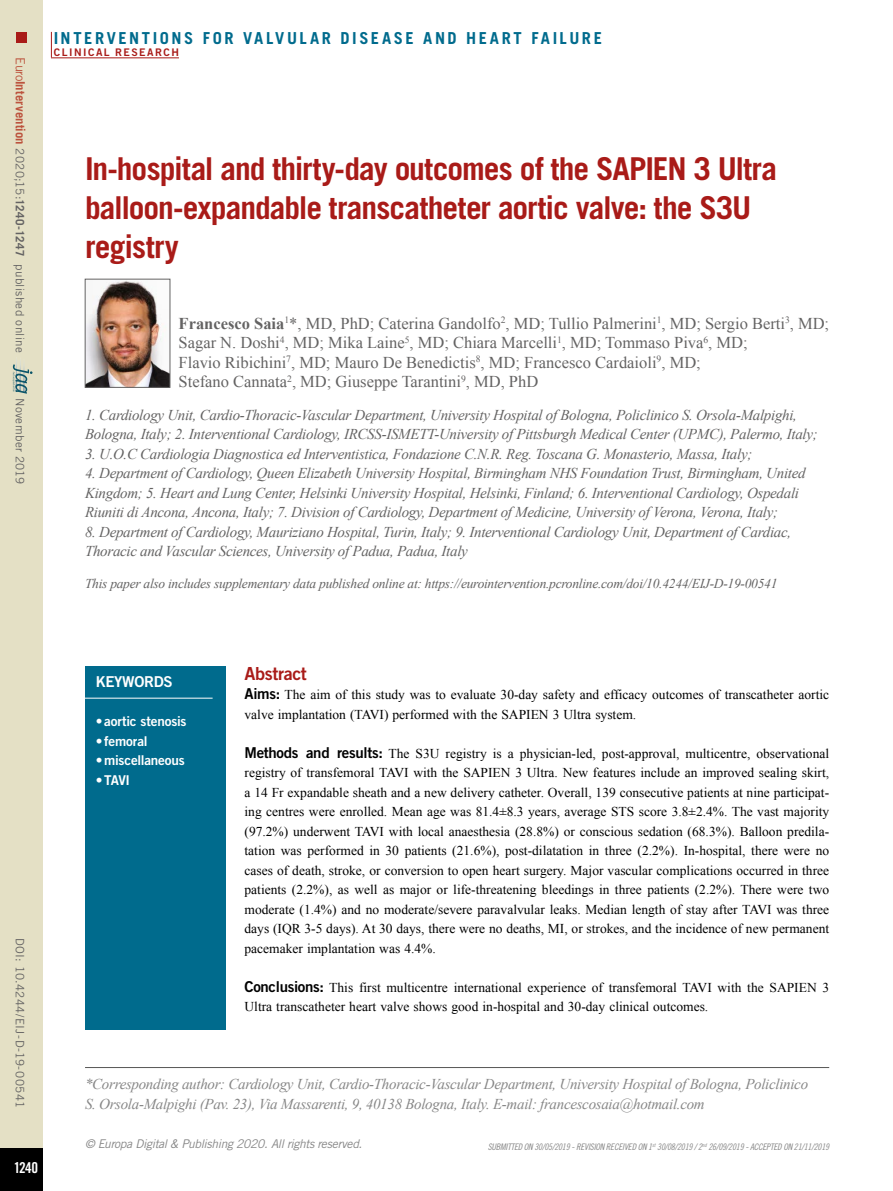
<style>
.page{position:relative;width:893px;height:1191px;background:#fff}
.page>*{position:absolute;margin:0;border:0;box-sizing:border-box;transform-origin:0 0}
.t1{font:700 31.5px/39px "Trade Gothic LT Std";letter-spacing:-.03em;color:#a91b18}
.t2{font:18px "Trade Gothic LT Std Bd 2";letter-spacing:-.02em;color:#a91b18}
.t3{font:16.5px/19.5px "Times New Roman";color:#646363}
.t4{font:700 16.5px "Trade Gothic LT Std";letter-spacing:.155em;color:#006b8d}
.t5{font:italic 15px/19.5px "Times New Roman";letter-spacing:-.02em;color:#646363}
.t6{font:italic 15px/19.5px "Times New Roman";letter-spacing:-.02em;color:#878787}
.t7{font:15px "Trade Gothic LT Std Bd 2";letter-spacing:-.02em;color:#fff}
.t8{font:13.5px/19.5px "Times New Roman";color:#000}
.t9{font:italic 13.5px "Times New Roman";letter-spacing:-.02em;color:#646363}
.t10{font:13.5px "Trade Gothic LT Std Bd 2";letter-spacing:-.015em;color:#fff}
.t11{font:13.5px "Trade Gothic LT Std Bd Cn 20";color:#fff}
.t12{font:italic 12px "Trade Gothic LT Std";letter-spacing:-.03em;color:#878787}
.t13{font:11.7px "Trade Gothic LT Std";letter-spacing:.03em;color:#646363}
.t14{font:10.5px "Trade Gothic LT Std Bd 2";letter-spacing:.14em;color:#a91b18}
.t15{font:9px "Trade Gothic LT Std Cn 18 Obl";letter-spacing:-.02em;color:#878787}
.s1{font-size:12.75px;color:#bc533d}
.s2{font-weight:700;font-size:12.75px;color:#bc533d}
.s3{font-weight:700}
.s4{font-family:"ITC Kabel Std";font-weight:500;font-size:15px}
.s5{font-family:"Trade Gothic LT Std Bd 2";font-size:15px}
</style>
<div class="page">
<div style="left:0;top:0;width:43px;height:1191px;background:#e4e0c5"></div>
<div style="left:0;top:1148px;width:43px;height:43px;background:#000"></div>
<div style="left:16px;top:32px;width:10px;height:10px;background:#a91b18"></div>
<svg style="left:12px;top:364px;width:21px;height:30px"></svg>
<svg style="left:51px;top:32px;width:1px;height:25px"></svg>
<hr style="left:51px;top:57px;width:128px;height:1px;background:#a91b18">
<hr style="left:85px;top:1067px;width:744px;height:1px;background:#575756">
<div style="left:85px;top:665px;width:140px;height:364px;background:#006b8d"></div>
<hr style="left:83px;top:698px;width:130px;height:1px;background:#fff">
<img style="left:87px;top:281px;width:81px;height:104px">
<div style="left:85px;top:279px;width:85px;height:108px;border:1px solid #646363"></div>
<p class="t13" style="left:27px;top:57px;width:297px;rotate:90deg"><span class="s1">Euro</span><span class="s2">Intervention</span> 2020;15:<span class="s3">1240-1247</span> published online</p>
<p class="t13" style="left:27px;top:398px;width:88px;rotate:90deg">November 2019</p>
<p class="t4" style="left:54px;top:28px;width:550px">INTERVENTIONS FOR VALVULAR DISEASE AND HEART FAILURE</p>
<p class="t14" style="left:54px;top:45px;width:127px">CLINICAL RESEARCH</p>
<h1 class="t1" style="left:85px;top:149px;width:694px">In-hospital and thirty-day outcomes of the SAPIEN 3 Ultra balloon-expandable transcatheter aortic valve: the S3U registry</h1>
<p class="t3" style="left:179px;top:313px;width:652px"><span class="s3">Francesco Saia</span><sup>1</sup>*, MD, PhD; Caterina Gandolfo<sup>2</sup>, MD; Tullio Palmerini<sup>1</sup>, MD; Sergio Berti<sup>3</sup>, MD; Sagar N. Doshi<sup>4</sup>, MD; Mika Laine<sup>5</sup>, MD; Chiara Marcelli<sup>1</sup>, MD; Tommaso Piva<sup>6</sup>, MD;<br>Flavio Ribichini<sup>7</sup>, MD; Mauro De Benedictis<sup>8</sup>, MD; Francesco Cardaioli<sup>9</sup>, MD;<br>Stefano Cannata<sup>2</sup>, MD; Giuseppe Tarantini<sup>9</sup>, MD, PhD</p>
<p class="t5" style="left:85px;top:404px;width:734px">1. Cardiology Unit, Cardio-Thoracic-Vascular Department, University Hospital of Bologna, Policlinico S. Orsola-Malpighi,<br>Bologna, Italy; 2. Interventional Cardiology, IRCSS-ISMETT-University of Pittsburgh Medical Center (UPMC), Palermo, Italy;</p>
<p class="t5" style="left:85px;top:443px;width:669px">3. U.O.C Cardiologia Diagnostica ed Interventistica, Fondazione C.N.R. Reg. Toscana G. Monasterio, Massa, Italy;</p>
<p class="t5" style="left:85px;top:463px;width:722px">4. Department of Cardiology, Queen Elizabeth University Hospital, Birmingham NHS Foundation Trust, Birmingham, United<br>Kingdom; 5. Heart and Lung Center, Helsinki University Hospital, Helsinki, Finland; 6. Interventional Cardiology, Ospedali<br>Riuniti di Ancona, Ancona, Italy; 7. Division of Cardiology, Department of Medicine, University of Verona, Verona, Italy;</p>
<p class="t5" style="left:85px;top:521px;width:708px">8. Department of Cardiology, Mauriziano Hospital, Turin, Italy; 9. Interventional Cardiology Unit, Department of Cardiac,<br>Thoracic and Vascular Sciences, University of Padua, Padua, Italy</p>
<p class="t9" style="left:85px;top:574px;width:694px">This paper also includes supplementary data published online at: https://eurointervention.pcronline.com/doi/10.4244/EIJ-D-19-00541</p>
<p class="t13" style="left:27px;top:937px;width:171px;rotate:90deg">DOI: 10.4244/EIJ-D-19-00541</p>
<p class="t11" style="left:6px;top:1160px;width:33px"><span class="s4">e</span>1240</p>
<p class="t7" style="left:96px;top:672px;width:79px">KEYWORDS</p>
<p class="t10" style="left:96px;top:713px;width:92px">• aortic stenosis</p>
<p class="t10" style="left:96px;top:732px;width:53px">• femoral</p>
<p class="t10" style="left:96px;top:752px;width:91px">•miscellaneous</p>
<p class="t10" style="left:96px;top:771px;width:36px">• TAVI</p>
<h2 class="t2" style="left:244px;top:662px;width:64px">Abstract</h2>
<p class="t8" style="left:244px;top:684px;width:586px"><span class="s5">Aims:</span> The aim of this study was to evaluate 30-day safety and efficacy outcomes of transcatheter aortic valve implantation (TAVI) performed with the SAPIEN 3 Ultra system.</p>
<p class="t8" style="left:244px;top:743px;width:586px;text-align:justify"><span class="s5">Methods and results:</span> The S3U registry is a physician-led, post-approval, multicentre, observational registry of transfemoral TAVI with the SAPIEN 3 Ultra. New features include an improved sealing skirt, a 14 Fr expandable sheath and a new delivery catheter. Overall, 139 consecutive patients at nine participat&shy;ing centres were enrolled. Mean age was 81.4±8.3 years, average STS score 3.8±2.4%. The vast majority (97.2%) underwent TAVI with local anaesthesia (28.8%) or conscious sedation (68.3%). Balloon predila&shy;tation was performed in 30 patients (21.6%), post-dilatation in three (2.2%). In-hospital, there were no cases of death, stroke, or conversion to open heart surgery. Major vascular complications occurred in three patients (2.2%), as well as major or life-threatening bleedings in three patients (2.2%). There were two moderate (1.4%) and no moderate/severe paravalvular leaks. Median length of stay after TAVI was three days (IQR 3-5 days). At 30 days, there were no deaths, MI, or strokes, and the incidence of new permanent pacemaker implantation was 4.4%.</p>
<p class="t8" style="left:244px;top:977px;width:586px"><span class="s5">Conclusions:</span> This first multicentre international experience of transfemoral TAVI with the SAPIEN 3<br>Ultra transcatheter heart valve shows good in-hospital and 30-day clinical outcomes.</p>
<p class="t6" style="left:85px;top:1074px;width:725px">*Corresponding author: Cardiology Unit, Cardio-Thoracic-Vascular Department, University Hospital of Bologna, Policlinico<br>S. Orsola-Malpighi (Pav. 23), Via Massarenti, 9, 40138 Bologna, Italy. E-mail: francescosaia@hotmail.com</p>
<p class="t12" style="left:85px;top:1137px;width:279px">© Europa Digital &amp; Publishing 2020. All rights reserved.</p>
<p class="t15" style="left:488px;top:1141px;width:343px">SUBMITTED ON 30/05/2019 - REVISION RECEIVED ON 1<sup>st</sup> 30/08/2019 / 2<sup>nd</sup> 26/09/2019 - ACCEPTED ON 21/11/2019</p>
</div>
